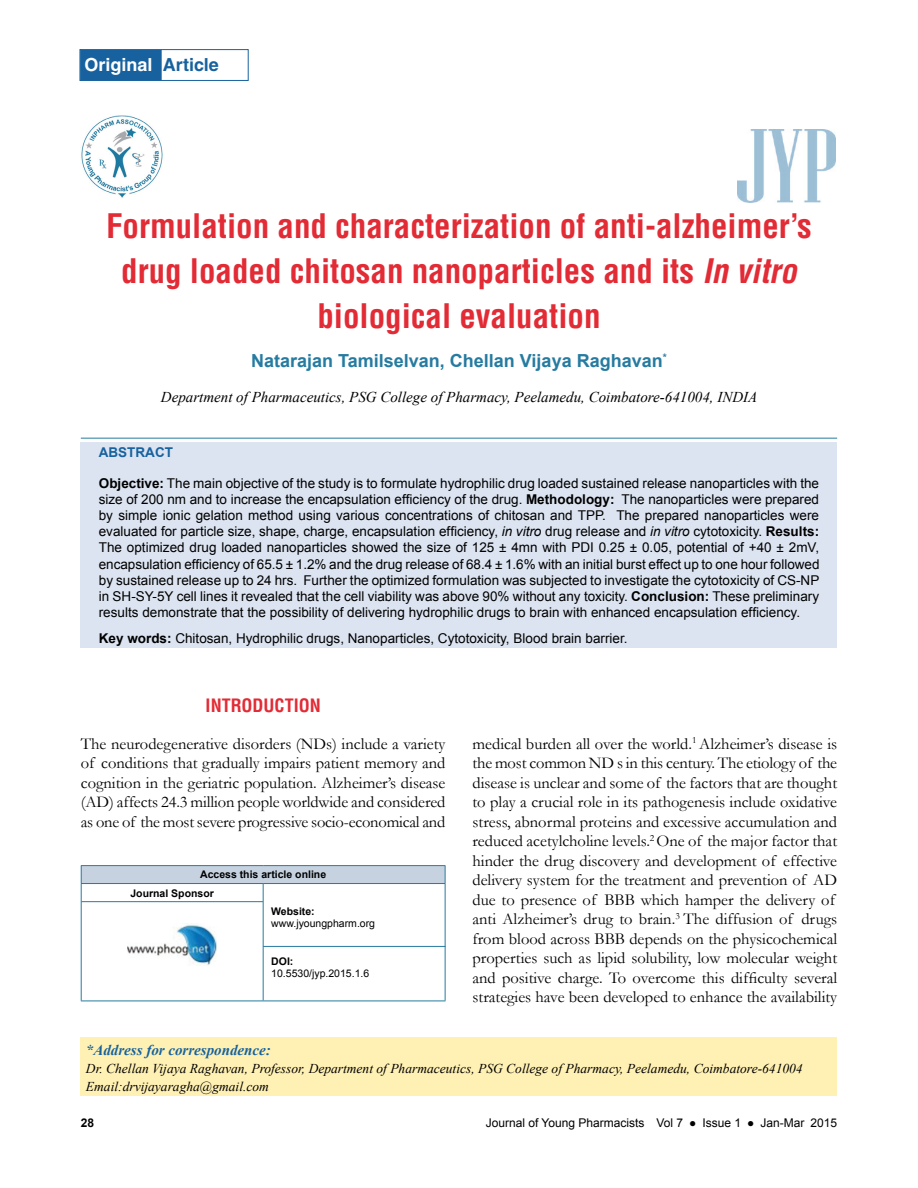
<style>
.page{position:relative;width:918px;height:1188px;background:#fff}
.page>*{position:absolute;margin:0;border:0;box-sizing:border-box;transform-origin:0 0}
.t1{font:700 condensed 33px/45px "Helvetica CE";color:#e22b35;text-align:center}
.t2{font:700 18px "Arial";color:#257ba0}
.t3{font:700 18px "Helvetica";color:#fff}
.t4{font:700 condensed 18px "Helvetica CE";color:#e22b35}
.t5{font:16.5px/19.5px "Garamond";color:#000}
.t6{font:italic 15px "Times New Roman";color:#000}
.t7{font:italic 700 15px "Times New Roman";color:#17629e}
.t8{font:13.5px/16.2px "Arial";color:#000;text-align:justify}
.t9{font:italic 13.5px/18px "Times New Roman";color:#000}
.t10{font:700 13.5px "Arial";color:#17629e}
.t11{font:12px "Arial";color:#000}
.t12{font:700 12px "Arial";color:#000}
.t13{font:700 10.5px/19.5px "Arial";color:#000}
.t14{font:10.5px "Arial";color:#000}
.s1{color:#17629e}
.s2{font-style:italic}
.s3{font-weight:700}
</style>
<div class="page">
<img style="left:81px;top:115px;width:82px;height:83px">
<img style="left:737px;top:130px;width:98px;height:73px">
<div style="left:81px;top:442px;width:756px;height:205px;background:#dce4f1"></div>
<hr style="left:81px;top:438px;width:756px;height:1px;background:#257ba0">
<div style="left:81px;top:1038px;width:756px;height:58px;background:#fff1b3"></div>
<div style="left:80px;top:50px;width:82px;height:30px;background:#17629e"></div>
<div style="left:80px;top:49px;width:168px;height:32px;border:1px solid #17629e"></div>
<div style="left:81px;top:866px;width:364px;height:18px;background:#c6d2df"></div>
<hr style="left:81px;top:865px;width:182px;height:1px;background:#257ba0">
<svg style="left:81px;top:866px;width:1px;height:17px"></svg>
<hr style="left:263px;top:865px;width:183px;height:1px;background:#257ba0">
<svg style="left:445px;top:866px;width:1px;height:17px"></svg>
<hr style="left:81px;top:883px;width:182px;height:1px;background:#257ba0">
<hr style="left:81px;top:884px;width:1px;height:117px;background:#257ba0">
<hr style="left:263px;top:883px;width:183px;height:1px;background:#257ba0">
<hr style="left:263px;top:884px;width:1px;height:117px;background:#257ba0">
<hr style="left:445px;top:884px;width:1px;height:117px;background:#257ba0">
<hr style="left:81px;top:1001px;width:182px;height:1px;background:#257ba0">
<hr style="left:263px;top:1001px;width:183px;height:1px;background:#257ba0">
<hr style="left:81px;top:901px;width:182px;height:1px;background:#257ba0">
<hr style="left:263px;top:946px;width:183px;height:1px;background:#257ba0">
<img style="left:127px;top:924px;width:89px;height:41px">
<h2 class="t3" style="left:85px;top:54px;width:136px">Original <span class="s1">Article</span></h2>
<h1 class="t1" style="left:106px;top:203px;width:707px">Formulation and characterization of anti-alzheimer’s drug loaded chitosan nanoparticles and its <span class="s2">In vitro </span>biological evaluation</h1>
<h2 class="t2" style="left:251px;top:349px;width:417px">Natarajan Tamilselvan, Chellan Vijaya Raghavan<sup>*</sup></h2>
<p class="t6" style="left:161px;top:387px;width:598px">Department of Pharmaceutics, PSG College of Pharmacy, Peelamedu, Coimbatore-641004, INDIA</p>
<p class="t10" style="left:99px;top:443px;width:76px">ABSTRACT</p>
<p class="t8" style="left:99px;top:475px;width:722px"><span class="s3">Objective:</span> The main objective of the study is to formulate hydrophilic drug loaded sustained release nanoparticles with the size of 200 nm and to increase the encapsulation efficiency of the drug. <span class="s3">Methodology:</span> The nanoparticles were prepared by simple ionic gelation method using various concentrations of chitosan and TPP. The prepared nanoparticles were evaluated for particle size, shape, charge, encapsulation efficiency, <span class="s2">in vitro</span> drug release and <span class="s2">in vitro</span> cytotoxicity. <span class="s3">Results:<br></span>The optimized drug loaded nanoparticles showed the size of 125 ± 4mn with PDI 0.25 ± 0.05, potential of +40 ± 2mV, encapsulation efficiency of 65.5 ± 1.2% and the drug release of 68.4 ± 1.6% with an initial burst effect up to one hour followed by sustained release up to 24 hrs. Further the optimized formulation was subjected to investigate the cytotoxicity of CS-NP in SH-SY-5Y cell lines it revealed that the cell viability was above 90% without any toxicity. <span class="s3">Conclusion:</span> These preliminary results demonstrate that the possibility of delivering hydrophilic drugs to brain with enhanced encapsulation efficiency.</p>
<p class="t8" style="left:99px;top:630px;width:530px"><span class="s3">Key words:</span> Chitosan, Hydrophilic drugs, Nanoparticles, Cytotoxicity, Blood brain barrier.</p>
<h2 class="t4" style="left:206px;top:694px;width:117px">INTRODUCTION</h2>
<p class="t5" style="left:81px;top:733px;width:366px;text-align:justify">The neurodegenerative disorders (NDs) include a variety of conditions that gradually impairs patient memory and cognition in the geriatric population. Alzheimer’s disease (AD) affects 24.3 million people worldwide and considered as one of the most severe progressive socio-economical and</p>
<p class="t13" style="left:130px;top:864px;width:197px;text-indent:70px">Access this article online<br>Journal Sponsor</p>
<p class="t13" style="left:271px;top:902px;width:45px">Website:</p>
<p class="t14" style="left:271px;top:917px;width:105px">www.jyoungpharm.org</p>
<p class="t13" style="left:271px;top:952px;width:24px">DOI:</p>
<p class="t14" style="left:271px;top:967px;width:100px">10.5530/jyp.2015.1.6</p>
<p class="t5" style="left:472px;top:734px;width:366px">medical burden all over the world.<sup>1</sup> Alzheimer’s disease is the most common ND s in this century. The etiology of the disease is unclear and some of the factors that are thought to play a crucial role in its pathogenesis include oxidative stress, abnormal proteins and excessive accumulation and reduced acetylcholine levels.<sup>2</sup> One of the major factor that hinder the drug discovery and development of effective delivery system for the treatment and prevention of AD due to presence of BBB which hamper the delivery of anti Alzheimer’s drug to brain.<sup>3</sup> The diffusion of drugs from blood across BBB depends on the physicochemical properties such as lipid solubility, low molecular weight and positive charge. To overcome this difficulty several strategies have been developed to enhance the availability</p>
<p class="t7" style="left:86px;top:1040px;width:186px">*Address for correspondence:</p>
<p class="t9" style="left:86px;top:1059px;width:718px">Dr. Chellan Vijaya Raghavan, Professor, Department of Pharmaceutics, PSG College of Pharmacy, Peelamedu, Coimbatore-641004<br>Email:drvijayaragha@gmail.com</p>
<p class="t12" style="left:81px;top:1115px;width:15px">28</p>
<p class="t11" style="left:486px;top:1115px;width:353px">Journal of Young Pharmacists Vol 7 ● Issue 1 ● Jan-Mar 2015</p>
</div>
